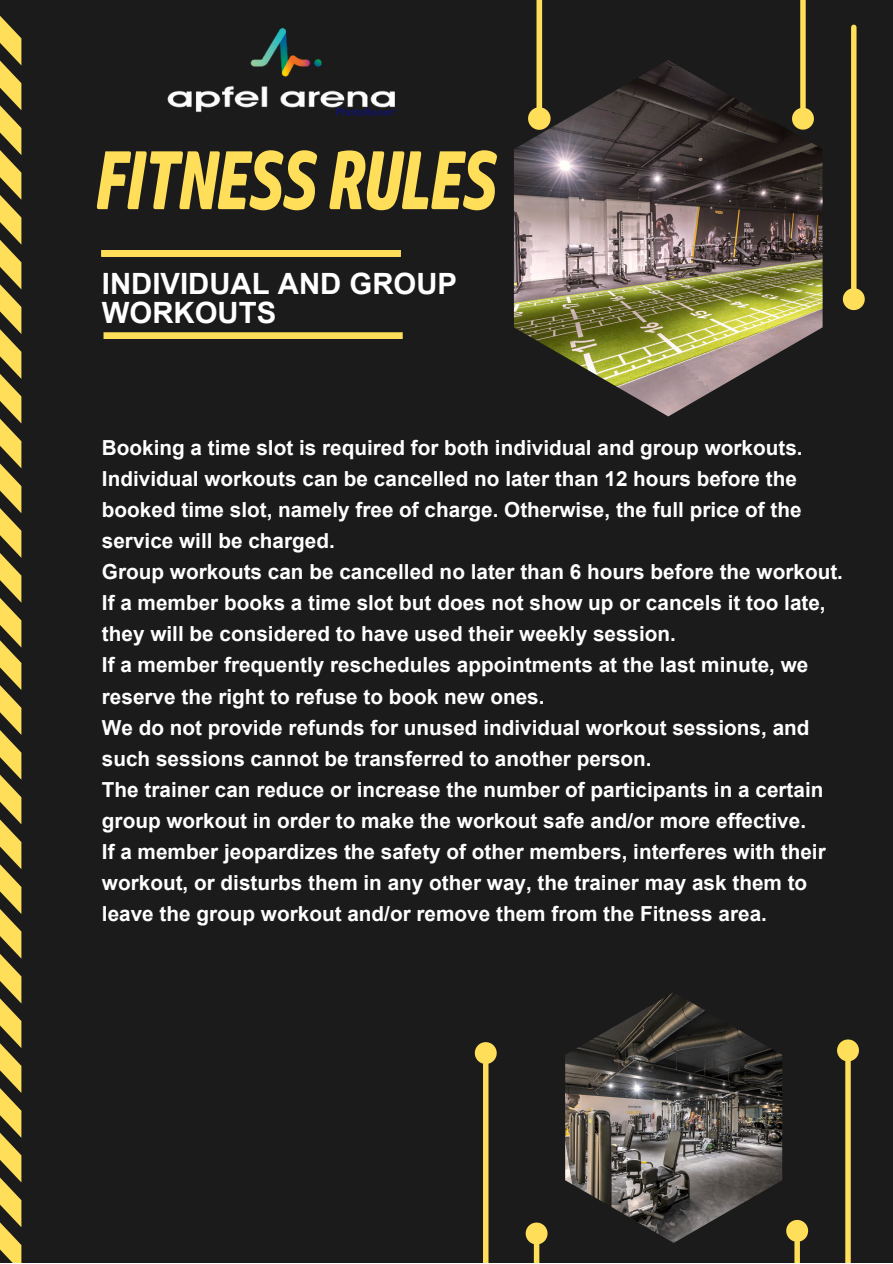
<style>
.page{position:relative;width:893px;height:1264px;background:#fff}
.page>*{position:absolute;margin:0;border:0;box-sizing:border-box;transform-origin:0 0}
.t1{font:italic 700 83.4px "HP Simplified";letter-spacing:-.025em;color:#ffde59;scale:.8 1}
.t2{font:700 29.25px/28.8px "Arial";color:#fff}
.t3{font:700 20.7px/31px "Arial";color:#fff}
</style>
<div class="page">
<div style="left:0;top:0;width:892px;height:1262px;background:#1b1b1b"></div>
<img style="left:514px;top:60px;width:308px;height:356px">
<img style="left:565px;top:993px;width:217px;height:249px">
<div style="left:536px;top:0;width:6px;height:107px;background:#ffde59"></div>
<svg style="left:524px;top:103px;width:30px;height:31px"></svg>
<div style="left:800px;top:0;width:5px;height:108px;background:#ffde59"></div>
<svg style="left:788px;top:104px;width:29px;height:29px"></svg>
<div style="left:851px;top:27px;width:5px;height:261px;background:#ffde59"></div>
<svg style="left:842px;top:284px;width:23px;height:27px"></svg>
<div style="left:534px;top:1244px;width:5px;height:18px;background:#ffde59"></div>
<svg style="left:525px;top:1222px;width:23px;height:26px"></svg>
<div style="left:483px;top:1063px;width:5px;height:199px;background:#ffde59"></div>
<svg style="left:474px;top:1042px;width:23px;height:25px"></svg>
<div style="left:845px;top:1061px;width:5px;height:201px;background:#ffde59"></div>
<svg style="left:837px;top:1039px;width:22px;height:26px"></svg>
<div style="left:794px;top:1241px;width:5px;height:21px;background:#ffde59"></div>
<svg style="left:786px;top:1219px;width:23px;height:26px"></svg>
<svg style="left:0;top:16px;width:21px;height:1246px"></svg>
<div style="left:103px;top:332px;width:299px;height:7px;background:#ffde59"></div>
<img style="left:167px;top:27px;width:230px;height:89px">
<div style="left:101px;top:250px;width:299px;height:7px;background:#ffde59"></div>
<h1 class="t1" style="left:93px;top:130px;width:504px">FITNESS RULES</h1>
<h2 class="t2" style="left:102px;top:269px;width:356px">INDIVIDUAL AND GROUP<br>WORKOUTS</h2>
<p class="t3" style="left:102px;top:432px;width:742px">Booking a time slot is required for both individual and group workouts.<br>Individual workouts can be cancelled no later than 12 hours before the booked time slot, namely free of charge. Otherwise, the full price of the service will be charged.<br>Group workouts can be cancelled no later than 6 hours before the workout.<br>If a member books a time slot but does not show up or cancels it too late, they will be considered to have used their weekly session.<br>If a member frequently reschedules appointments at the last minute, we reserve the right to refuse to book new ones.<br>We do not provide refunds for unused individual workout sessions, and such sessions cannot be transferred to another person.<br>The trainer can reduce or increase the number of participants in a certain group workout in order to make the workout safe and/or more effective.<br>If a member jeopardizes the safety of other members, interferes with their workout, or disturbs them in any other way, the trainer may ask them to leave the group workout and/or remove them from the Fitness area.</p>
</div>
